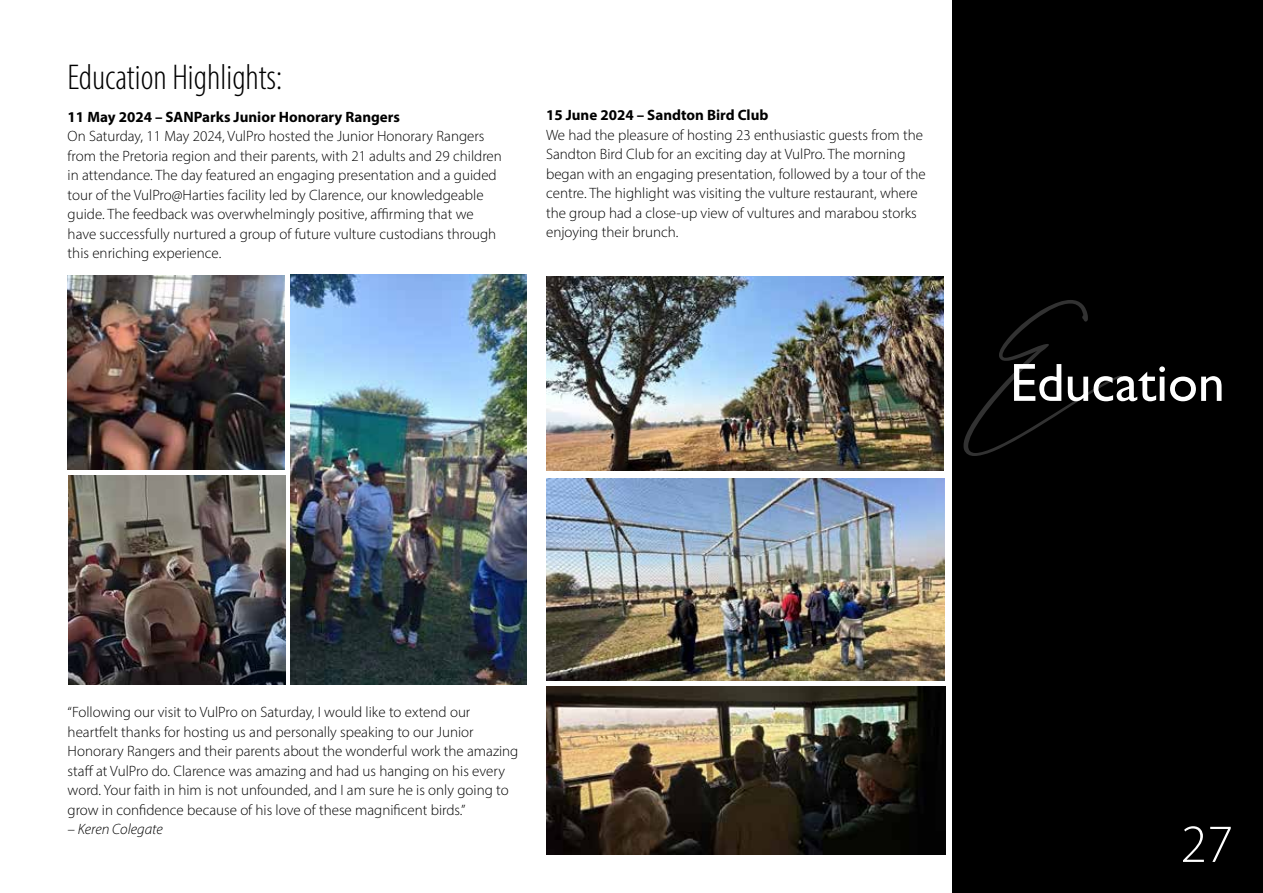
<style>
.page{position:relative;width:1263px;height:893px;background:#fff}
.page>*{position:absolute;margin:0;border:0;box-sizing:border-box;transform-origin:0 0}
.t1{font:54px "Gill Sans";color:#fff}
.t2{font:300 54px "Myriad Pro";color:#fff}
.t3{font:300 condensed 36px "Myriad Pro";color:#000}
.t4{font:300 15px/19.5px "Myriad Pro";color:#000}
.t5{font:700 15px "Myriad Pro";color:#000}
.t6{font:italic 300 15px "Myriad Pro";color:#000}
</style>
<div class="page">
<div style="left:952px;top:0;width:311px;height:893px;background:#000"></div>
<img style="left:68px;top:475px;width:217px;height:210px">
<img style="left:68px;top:275px;width:217px;height:194px">
<img style="left:291px;top:275px;width:236px;height:410px">
<img style="left:546px;top:276px;width:398px;height:195px">
<img style="left:547px;top:478px;width:397px;height:202px">
<img style="left:546px;top:687px;width:400px;height:168px">
<h2 class="t3" style="left:68px;top:56px;width:216px">Education Highlights:</h2>
<p class="t5" style="left:68px;top:107px;width:334px">11 May 2024 – SANParks Junior Honorary Rangers</p>
<p class="t4" style="left:68px;top:126px;width:436px">On Saturday, 11 May 2024, VulPro hosted the Junior Honorary Rangers from the Pretoria region and their parents, with 21 adults and 29 children in attendance. The day featured an engaging presentation and a guided tour of the VulPro@Harties facility led by Clarence, our knowledgeable guide. The feedback was overwhelmingly positive, affirming that we have successfully nurtured a group of future vulture custodians through this enriching experience.</p>
<p class="t5" style="left:546px;top:106px;width:224px">15 June 2024 – Sandton Bird Club</p>
<p class="t4" style="left:546px;top:125px;width:381px">We had the pleasure of hosting 23 enthusiastic guests from the Sandton Bird Club for an exciting day at VulPro. The morning began with an engaging presentation, followed by a tour of the centre. The highlight was visiting the vulture restaurant, where the group had a close-up view of vultures and marabou storks enjoying their brunch.</p>
<h1 class="t1" style="left:965px;top:351px;width:261px"><sup>E</sup>Education</h1>
<p class="t4" style="left:68px;top:702px;width:452px">“Following our visit to VulPro on Saturday, I would like to extend our heartfelt thanks for hosting us and personally speaking to our Junior Honorary Rangers and their parents about the wonderful work the amazing staff at VulPro do. Clarence was amazing and had us hanging on his every word. Your faith in him is not unfounded, and I am sure he is only going to grow in confidence because of his love of these magnificent birds.”</p>
<p class="t6" style="left:68px;top:820px;width:97px">– Keren Colegate</p>
<h1 class="t2" style="left:1180px;top:811px;width:54px">27</h1>
</div>
